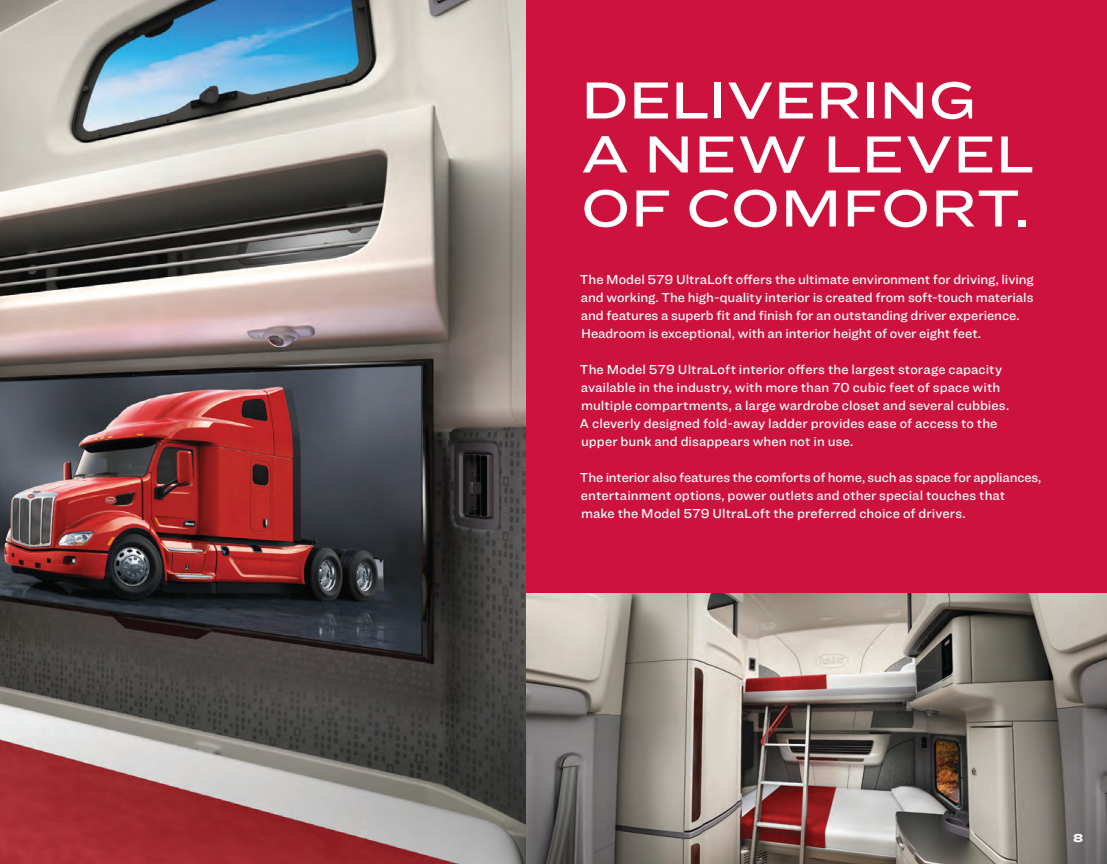
<style>
.page{position:relative;width:1107px;height:864px;background:#fff}
.page>*{position:absolute;margin:0;border:0;box-sizing:border-box;transform-origin:0 0}
.t1{font:500 54px/54px "Ringside Extra Wide";letter-spacing:-.02em;color:#fff}
.t2{font:500 13.5px/18px "Ringside";color:#fff}
.t3{font:900 12px "Ringside Extra Wide";color:#fff}
</style>
<div class="page">
<img style="left:0;top:0;width:526px;height:864px">
<div style="left:526px;top:0;width:581px;height:864px;background:#cd123d"></div>
<img style="left:526px;top:593px;width:581px;height:271px">
<h1 class="t1" style="left:580px;top:71px;width:455px">DELIVERING<br>A NEW LEVEL<br>OF COMFORT.</h1>
<p class="t2" style="left:580px;top:270px;width:456px">The Model 579 UltraLoft offers the ultimate environment for driving, living and working. The high-quality interior is created from soft-touch materials and features a superb fit and finish for an outstanding driver experience.<br>Headroom is exceptional, with an interior height of over eight feet.</p>
<p class="t2" style="left:580px;top:360px;width:431px">The Model 579 UltraLoft interior offers the largest storage capacity available in the industry, with more than 70 cubic feet of space with multiple compartments, a large wardrobe closet and several cubbies.<br>A cleverly designed fold-away ladder provides ease of access to the upper bunk and disappears when not in use.</p>
<p class="t2" style="left:580px;top:468px;width:463px">The interior also features the comforts of home, such as space for appliances, entertainment options, power outlets and other special touches that make the Model 579 UltraLoft the preferred choice of drivers.</p>
<p class="t3" style="left:1073px;top:829px;width:12px">8</p>
</div>
